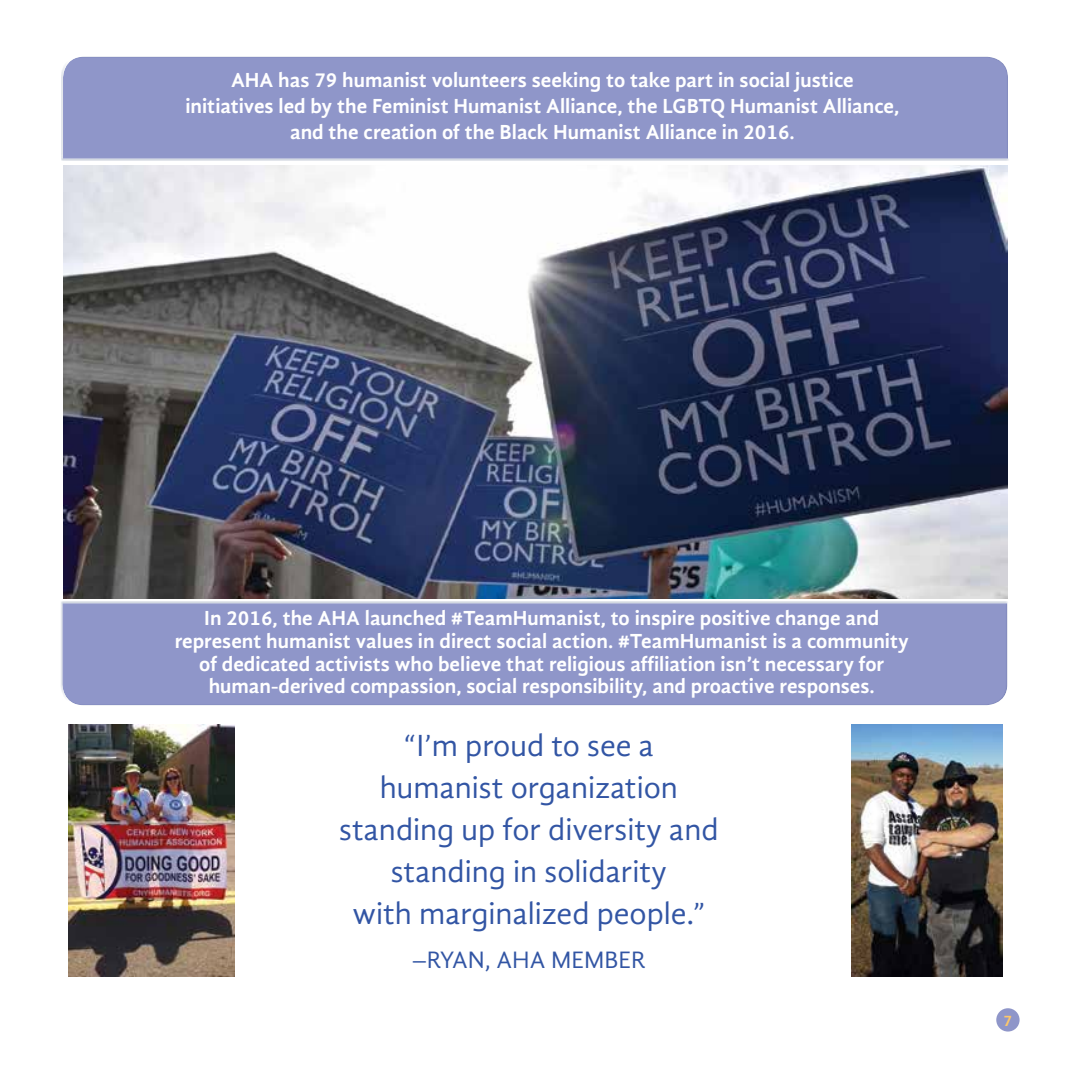
<style>
.page{position:relative;width:1071px;height:1071px;background:#fff}
.page>*{position:absolute;margin:0;border:0;box-sizing:border-box;transform-origin:0 0}
.t1{font:31.5px/42px "Gandhi Sans";color:#3255a4;text-align:center}
.t2{font:24.5px "Gandhi Sans";color:#3255a4}
.t3{font:700 21px/22.8px "Gandhi Sans";color:#fff;text-align:center}
.t4{font:700 15.75px "Gandhi Sans";color:#fec86a}
</style>
<div class="page">
<img style="left:68px;top:724px;width:166px;height:252px">
<img style="left:852px;top:724px;width:151px;height:252px">
<div style="left:996px;top:1008px;width:24px;height:24px;background:#8f96c9;border-radius:50%"></div>
<div style="left:61px;top:69px;width:949px;height:92px;background:#fff;opacity:.15"></div>
<div style="left:63px;top:55px;width:947px;height:104px;background:#8f96c9"></div>
<img style="left:63px;top:165px;width:945px;height:433px">
<div style="left:60px;top:601px;width:950px;height:92px;background:#fff;opacity:.15"></div>
<div style="left:62px;top:603px;width:948px;height:104px;background:#8f96c9"></div>
<p class="t3" style="left:185px;top:67px;width:715px;line-height:26.2px">AHA has 79 humanist volunteers seeking to take part in social justice initiatives led by the Feminist Humanist Alliance, the LGBTQ Humanist Alliance, and the creation of the Black Humanist Alliance in 2016.</p>
<p class="t3" style="left:175px;top:607px;width:736px">In 2016, the AHA launched #TeamHumanist, to inspire positive change and represent humanist values in direct social action. #TeamHumanist is a community of dedicated activists who believe that religious affiliation isn’t necessary for human-derived compassion, social responsibility, and proactive responses.</p>
<h1 class="t1" style="left:339px;top:725px;width:381px">“I’m proud to see a humanist organization standing up for diversity and standing in solidarity<br>with marginalized people.”</h1>
<p class="t2" style="left:412px;top:946px;width:235px">–RYAN, AHA MEMBER</p>
<p class="t4" style="left:1003px;top:1011px;width:10px">7</p>
</div>
